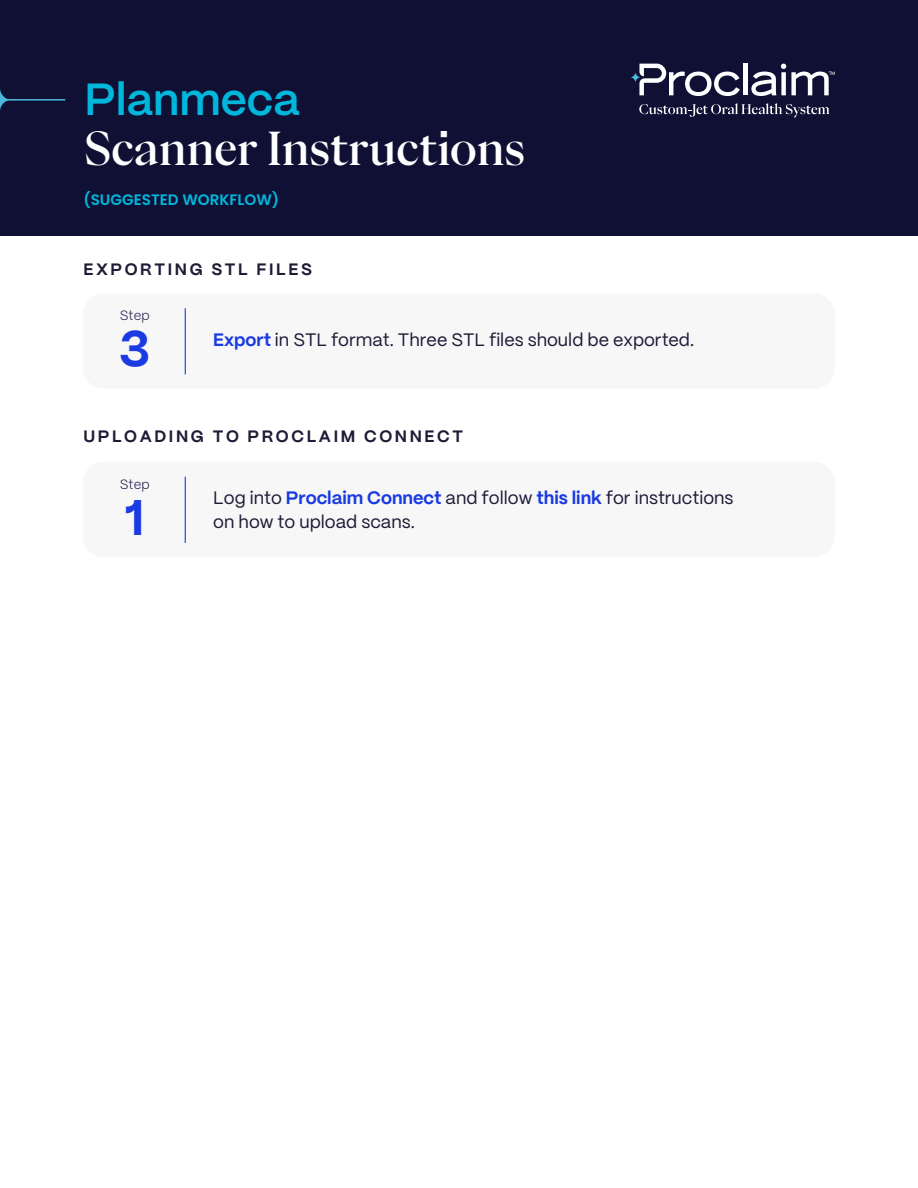
<style>
.page{position:relative;width:918px;height:1188px;background:#fff}
.page>*{position:absolute;margin:0;border:0;box-sizing:border-box;transform-origin:0 0}
.t1{font:700 49.95px "PP Mori";color:#1a3be2}
.t2{font:500 45px "PP Eiko";color:#fff}
.t3{font:600 45px "PP Mori";color:#00b7db}
.t4{font:18px/24px "PP Mori";color:#1e1b37}
.t5{font:700 16.5px "PP Mori";letter-spacing:.16em;color:#1e1b37}
.t6{font:600 15.15px "Poppins";color:#00b7db}
.t7{font:300 13.5px "PP Mori";color:#1b1847}
.s1{font-weight:700;color:#1a3be2}
</style>
<div class="page">
<div style="left:83px;top:293px;width:752px;height:96px;background:#f7f7f7;border-radius:21px"></div>
<hr style="left:185px;top:308px;width:1px;height:66px;background:#1a3be2">
<div style="left:83px;top:462px;width:752px;height:95px;background:#f7f7f7;border-radius:21px"></div>
<hr style="left:185px;top:477px;width:1px;height:66px;background:#1a3be2">
<div style="left:0;top:0;width:918px;height:236px;background:#101035"></div>
<svg style="left:639px;top:103px;width:190px;height:14px"></svg>
<div style="left:743px;top:64px;width:5px;height:31px;background:#fff"></div>
<svg style="left:639px;top:64px;width:101px;height:32px"></svg>
<svg style="left:630px;top:72px;width:11px;height:11px"></svg>
<svg style="left:751px;top:64px;width:84px;height:32px"></svg>
<hr style="left:1px;top:99px;width:64px;height:2px;background:#4abad8">
<svg style="left:0;top:89px;width:12px;height:21px"></svg>
<h2 class="t3" style="left:85px;top:61px;width:217px">Planmeca</h2>
<h2 class="t2" style="left:85px;top:117px;width:442px">Scanner Instructions</h2>
<p class="t6" style="left:83px;top:191px;width:197px">(SUGGESTED WORKFLOW)</p>
<p class="t5" style="left:83px;top:254px;width:230px">EXPORTING STL FILES</p>
<p class="t7" style="left:120px;top:304px;width:31px">Step</p>
<h1 class="t1" style="left:120px;top:305px;width:32px">3</h1>
<p class="t4" style="left:213px;top:327px;width:482px"><span class="s1">Export</span> in STL format. Three STL files should be exported.</p>
<p class="t5" style="left:83px;top:422px;width:381px">UPLOADING TO PROCLAIM CONNECT</p>
<p class="t7" style="left:120px;top:473px;width:31px">Step</p>
<h1 class="t1" style="left:125px;top:474px;width:21px">1</h1>
<p class="t4" style="left:213px;top:485px;width:522px">Log into <span class="s1">Proclaim Connect</span> and follow <span class="s1">this link</span> for instructions on how to upload scans.</p>
</div>
